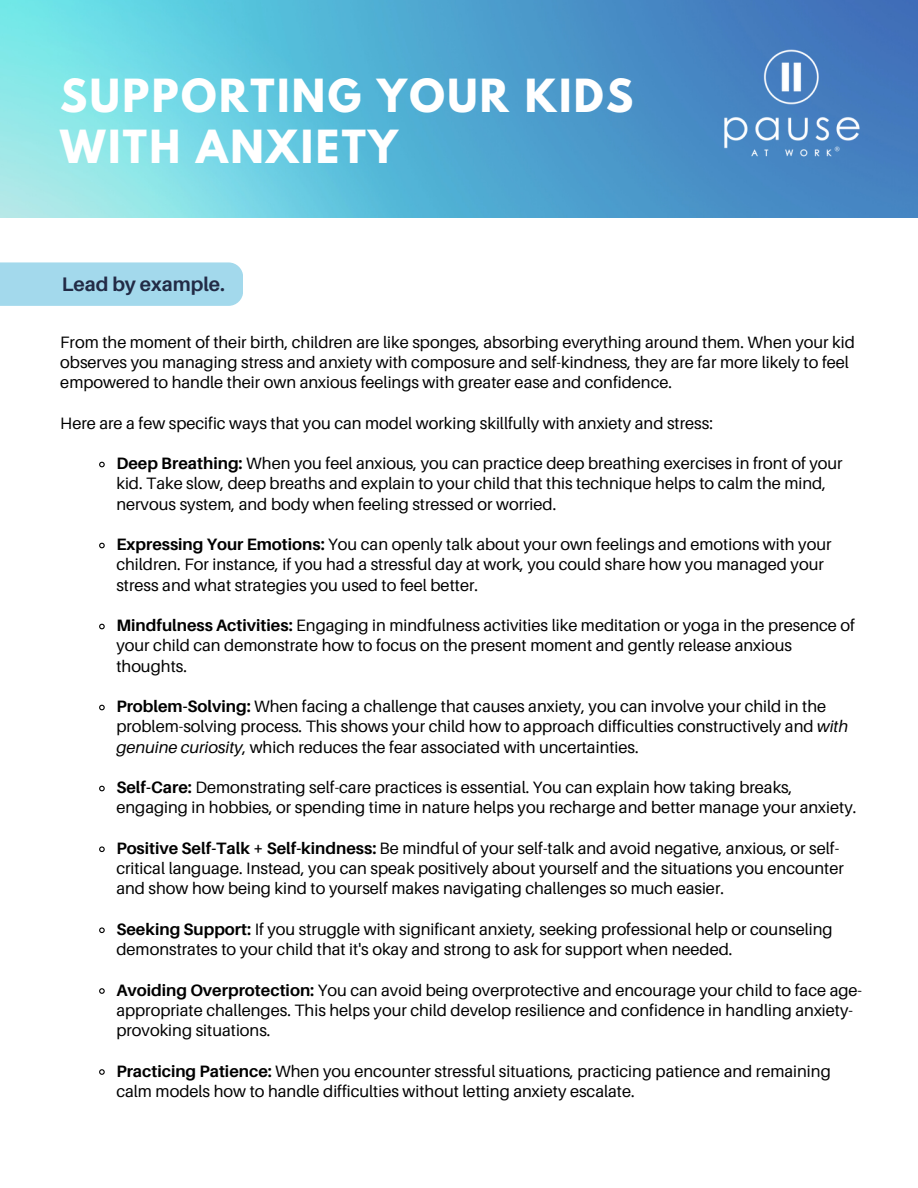
<style>
.page{position:relative;width:918px;height:1188px;background:#fff}
.page>*{position:absolute;margin:0;border:0;box-sizing:border-box;transform-origin:0 0}
.t1{font:700 40.5px "League Spartan";letter-spacing:.06em;color:#fff}
.t2{font:700 19.65px "Aileron";color:#222b46}
.t3{font:16.5px/20.2px "Aileron";color:#000}
.s1{font-weight:700}
.s2{font-style:italic}
</style>
<div class="page">
<img style="left:0;top:0;width:918px;height:218px">
<img style="left:716px;top:44px;width:150px;height:122px">
<div style="left:0;top:262px;width:243px;height:44px;background:#a3d9ec"></div>
<svg style="left:99px;top:461px;width:6px;height:7px"></svg>
<svg style="left:99px;top:542px;width:6px;height:7px"></svg>
<svg style="left:99px;top:623px;width:6px;height:7px"></svg>
<svg style="left:99px;top:704px;width:6px;height:7px"></svg>
<svg style="left:99px;top:785px;width:6px;height:7px"></svg>
<svg style="left:99px;top:846px;width:6px;height:7px"></svg>
<svg style="left:99px;top:927px;width:6px;height:7px"></svg>
<svg style="left:99px;top:988px;width:6px;height:6px"></svg>
<svg style="left:99px;top:1069px;width:6px;height:6px"></svg>
<p class="t1" style="left:60px;top:75px;width:575px">SUPPORTING YOUR KIDS</p>
<p class="t1" style="left:60px;top:127px;width:339px">WITH ANXIETY</p>
<p class="t2" style="left:62px;top:272px;width:165px">Lead by example.</p>
<p class="t3" style="left:60px;top:331px;width:796px">From the moment of their birth, children are like sponges, absorbing everything around them. When your kid observes you managing stress and anxiety with composure and self-kindness, they are far more likely to feel empowered to handle their own anxious feelings with greater ease and confidence.</p>
<p class="t3" style="left:60px;top:412px;width:654px">Here are a few specific ways that you can model working skillfully with anxiety and stress:</p>
<p class="t3" style="left:116px;top:453px;width:728px"><span class="s1">Deep Breathing:</span> When you feel anxious, you can practice deep breathing exercises in front of your kid. Take slow, deep breaths and explain to your child that this technique helps to calm the mind, nervous system, and body when feeling stressed or worried.</p>
<p class="t3" style="left:116px;top:534px;width:717px"><span class="s1">Expressing Your Emotions:</span> You can openly talk about your own feelings and emotions with your children. For instance, if you had a stressful day at work, you could share how you managed your stress and what strategies you used to feel better.</p>
<p class="t3" style="left:116px;top:615px;width:740px"><span class="s1">Mindfulness Activities:</span> Engaging in mindfulness activities like meditation or yoga in the presence of your child can demonstrate how to focus on the present moment and gently release anxious thoughts.</p>
<p class="t3" style="left:116px;top:696px;width:734px"><span class="s1">Problem-Solving:</span> When facing a challenge that causes anxiety, you can involve your child in the problem-solving process. This shows your child how to approach difficulties constructively and <span class="s2">with genuine curiosity</span>, which reduces the fear associated with uncertainties.</p>
<p class="t3" style="left:116px;top:777px;width:742px"><span class="s1">Self-Care:</span> Demonstrating self-care practices is essential. You can explain how taking breaks, engaging in hobbies, or spending time in nature helps you recharge and better manage your anxiety.</p>
<p class="t3" style="left:116px;top:838px;width:729px"><span class="s1">Positive Self-Talk + Self-kindness:</span> Be mindful of your self-talk and avoid negative, anxious, or self&shy;critical language. Instead, you can speak positively about yourself and the situations you encounter and show how being kind to yourself makes navigating challenges so much easier.</p>
<p class="t3" style="left:116px;top:919px;width:718px"><span class="s1">Seeking Support:</span> If you struggle with significant anxiety, seeking professional help or counseling demonstrates to your child that it's okay and strong to ask for support when needed.</p>
<p class="t3" style="left:116px;top:979px;width:747px"><span class="s1">Avoiding Overprotection:</span> You can avoid being overprotective and encourage your child to face age&shy;appropriate challenges. This helps your child develop resilience and confidence in handling anxiety&shy;provoking situations.</p>
<p class="t3" style="left:116px;top:1060px;width:716px"><span class="s1">Practicing Patience:</span> When you encounter stressful situations, practicing patience and remaining calm models how to handle difficulties without letting anxiety escalate.</p>
</div>
